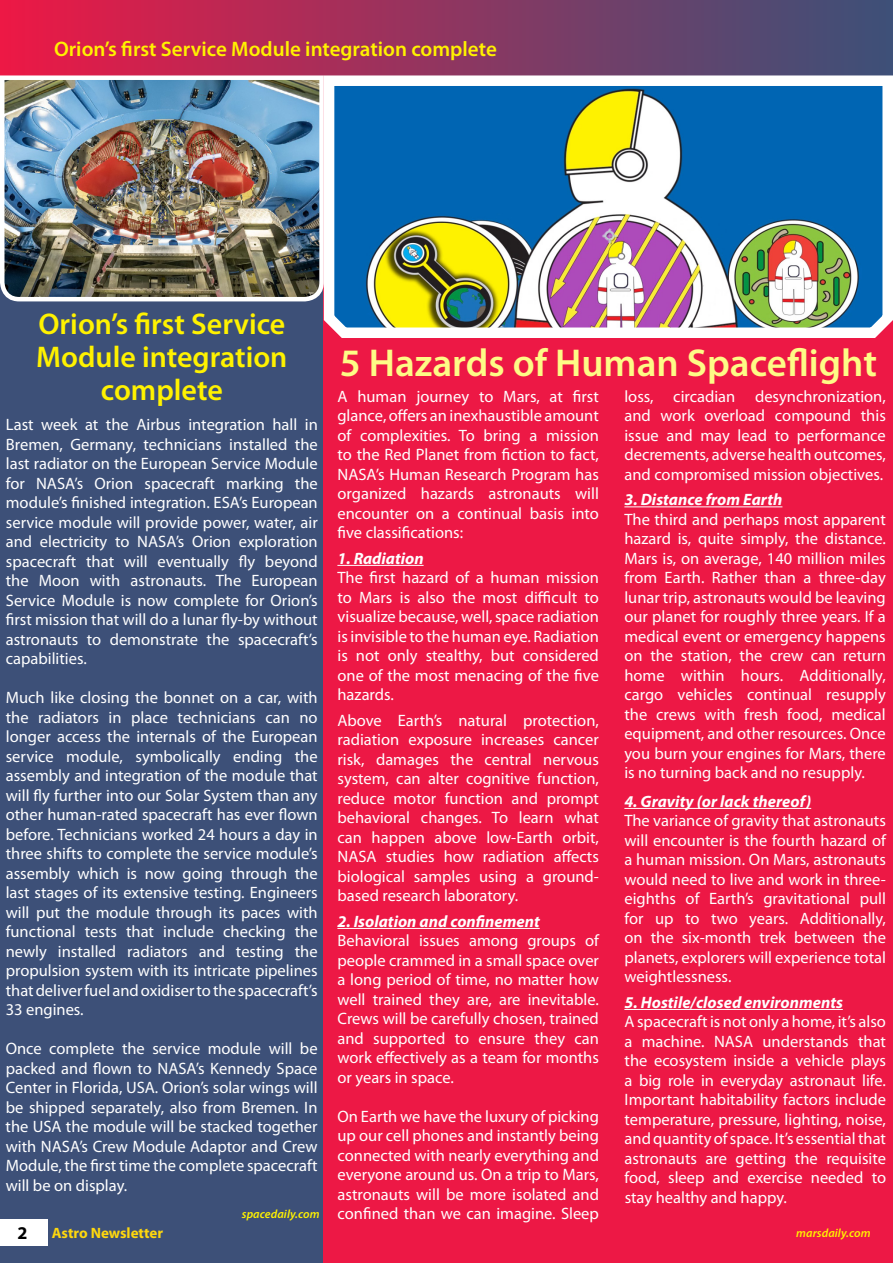
<style>
.page{position:relative;width:893px;height:1263px;background:#fff}
.page>*{position:absolute;margin:0;border:0;box-sizing:border-box;transform-origin:0 0}
.t1{font:600 39px "Myriad Pro";color:#fefb86}
.t2{font:600 30px/33px "Myriad Pro";color:#fff200;text-align:center}
.t3{font:600 21px "Myriad Pro";color:#fff200}
.t4{font:700 18px "Myriad Pro";color:#000}
.t5{font:16.5px/19.5px "Myriad Pro";color:#fff;text-align:justify}
.t6{font:italic 700 16.5px "Myriad Pro";color:#fff}
.t7{font:700 15px "Myriad Pro";color:#fed70e}
.t8{font:italic 600 12px "Myriad Pro";letter-spacing:.005em;color:#fff200}
</style>
<div class="page">
<div style="left:0;top:75px;width:324px;height:1188px;background:#3d5078"></div>
<div style="left:324px;top:75px;width:569px;height:1188px;background:#ed1845"></div>
<div style="left:0;top:1219px;width:47px;height:26px;background:#fff"></div>
<div style="left:0;top:0;width:893px;height:75px;background:linear-gradient(to right,#ea1946,#395179)"></div>
<img style="left:0;top:73px;width:319px;height:229px">
<svg style="left:319px;top:70px;width:574px;height:273px;background:#7093a7"></svg>
<hr style="left:337px;top:565px;width:87px;height:1px;background:#fff">
<hr style="left:337px;top:928px;width:203px;height:1px;background:#fff">
<hr style="left:624px;top:506px;width:158px;height:1px;background:#fff">
<hr style="left:624px;top:808px;width:187px;height:1px;background:#fff">
<hr style="left:624px;top:1009px;width:219px;height:1px;background:#fff">
<p class="t3" style="left:54px;top:35px;width:444px">Orion’s first Service Module integration complete</p>
<h2 class="t2" style="left:36px;top:307px;width:253px">Orion’s first Service<br>Module integration complete</h2>
<p class="t5" style="left:6px;top:415px;width:314px">Last week at the Airbus integration hall in Bremen, Germany, technicians installed the last radiator on the European Service Module for NASA’s Orion spacecraft marking the module’s finished integration. ESA’s European service module will provide power, water, air and electricity to NASA’s Orion exploration spacecraft that will eventually fly beyond the Moon with astronauts. The European Service Module is now complete for Orion’s first mission that will do a lunar fly-by without astronauts to demonstrate the spacecraft’s capabilities.</p>
<p class="t5" style="left:6px;top:688px;width:313px">Much like closing the bonnet on a car, with the radiators in place technicians can no longer access the internals of the European service module, symbolically ending the assembly and integration of the module that will fly further into our Solar System than any other human-rated spacecraft has ever flown before. Technicians worked 24 hours a day in three shifts to complete the service module’s assembly which is now going through the last stages of its extensive testing. Engineers will put the module through its paces with functional tests that include checking the newly installed radiators and testing the propulsion system with its intricate pipelines thatdeliverfuel andoxidisertothespacecraft’s 33 engines.</p>
<p class="t5" style="left:6px;top:1039px;width:313px">Once complete the service module will be packed and flown to NASA’s Kennedy Space Center in Florida, USA. Orion’s solar wings will be shipped separately, also from Bremen. In the USA the module will be stacked together with NASA’s Crew Module Adaptor and Crew Module, the first time the complete spacecraft will be on display.</p>
<p class="t4" style="left:18px;top:1221px;width:11px">2</p>
<p class="t7" style="left:52px;top:1223px;width:113px">Astro Newsletter</p>
<p class="t8" style="left:242px;top:1206px;width:79px">spacedaily.com</p>
<h1 class="t1" style="left:340px;top:338px;width:539px">5 Hazards of Human Spaceflight</h1>
<p class="t5" style="left:337px;top:386px;width:263px">A human journey to Mars, at first glance, offers an inexhaustible amount of complexities. To bring a mission to the Red Planet from fiction to fact, NASA’s Human Research Program has organized hazards astronauts will encounter on a continual basis into five classifications:</p>
<p class="t6" style="left:337px;top:547px;width:88px">1. Radiation</p>
<p class="t5" style="left:337px;top:568px;width:263px">The first hazard of a human mission to Mars is also the most difficult to visualize because, well, space radiation isinvisible to the human eye. Radiation is not only stealthy, but considered one of the most menacing of the five hazards.</p>
<p class="t5" style="left:337px;top:710px;width:263px">Above Earth’s natural protection, radiation exposure increases cancer risk, damages the central nervous system, can alter cognitive function, reduce motor function and prompt behavioral changes. To learn what can happen above low-Earth orbit, NASA studies how radiation affects biological samples using a ground&shy;based research laboratory.</p>
<p class="t6" style="left:338px;top:910px;width:204px">2. Isolation and confinement</p>
<p class="t5" style="left:337px;top:931px;width:263px">Behavioral issues among groups of people crammed in a small space over a long period of time, no matter how well trained they are, are inevitable.<br>Crews will be carefully chosen, trained and supported to ensure they can work effectively as a team for months or years in space.</p>
<p class="t5" style="left:337px;top:1106px;width:263px">On Earth we have the luxury of picking up our cell phones and instantly being connected with nearly everything and everyone around us. On a trip to Mars, astronauts will be more isolated and confined than we can imagine. Sleep</p>
<p class="t5" style="left:624px;top:386px;width:263px">loss, circadian desynchronization, and work overload compound this issue and may lead to performance decrements, adverse health outcomes, and compromised mission objectives.</p>
<p class="t6" style="left:624px;top:489px;width:160px">3. Distance from Earth</p>
<p class="t5" style="left:624px;top:509px;width:263px">The third and perhaps most apparent hazard is, quite simply, the distance.<br>Mars is, on average, 140 million miles from Earth. Rather than a three-day lunar trip, astronauts would be leaving our planet for roughly three years. If a medical event or emergency happens on the station, the crew can return home within hours. Additionally, cargo vehicles continual resupply the crews with fresh food, medical equipment, and other resources. Once you burn your engines for Mars, there is no turning back and no resupply.</p>
<p class="t6" style="left:624px;top:790px;width:188px">4. Gravity (or lack thereof)</p>
<p class="t5" style="left:624px;top:811px;width:263px">The variance of gravity that astronauts will encounter is the fourth hazard of a human mission. On Mars, astronauts would need to live and work in three&shy;eighths of Earth’s gravitational pull for up to two years. Additionally, on the six-month trek between the planets, explorers will experience total weightlessness.</p>
<p class="t6" style="left:625px;top:991px;width:220px">5. Hostile/closed environments</p>
<p class="t5" style="left:625px;top:1012px;width:263px">Aspacecraftis not only a home, it’s also a machine. NASA understands that the ecosystem inside a vehicle plays a big role in everyday astronaut life.<br>Important habitability factors include temperature, pressure, lighting, noise, andquantity ofspace. It’s essentialthat astronauts are getting the requisite food, sleep and exercise needed to stay healthy and happy.</p>
<p class="t8" style="left:796px;top:1226px;width:76px">marsdaily.com</p>
</div>
